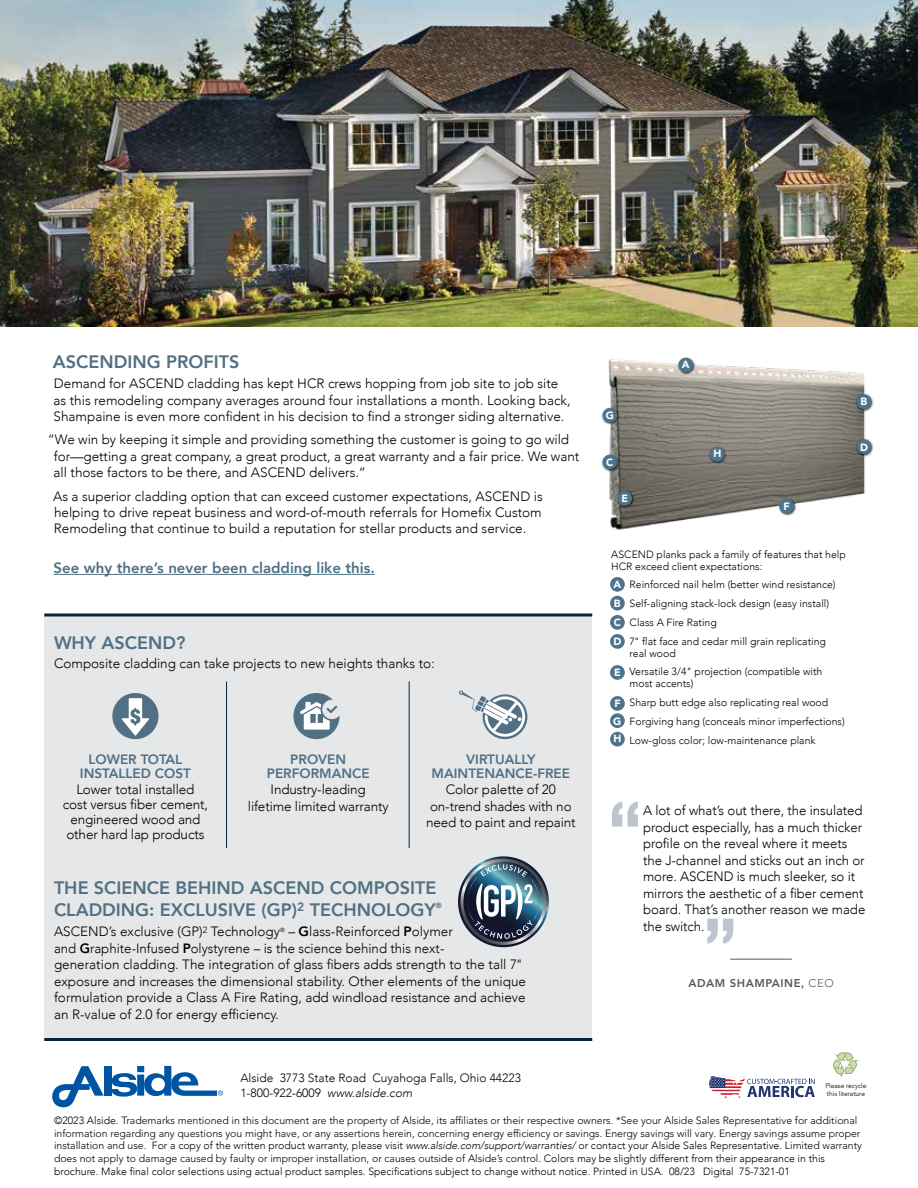
<style>
.page{position:relative;width:918px;height:1188px;background:#fff}
.page>*{position:absolute;margin:0;border:0;box-sizing:border-box;transform-origin:0 0}
.t1{font:800 18px/21.6px "Avenir";color:#517083}
.t2{font:800 15px "Avenir";color:#517083}
.t3{font:300 13.5px/16.5px "Avenir";color:#000}
.t4{font:800 13.5px/13.5px "Avenir";color:#517083;text-align:center}
.t5{font:300 12px/14.4px "Avenir";color:#000}
.t6{font:800 11.25px "Avenir";letter-spacing:.05em;color:#58595b}
.t7{font:300 10.5px/18.8px "Avenir";color:#000}
.t8{font:300 10.5px/12.6px "Avenir LT Pro";color:#000}
.t9{font:900 10.5px "Avenir";color:#fff}
.t10{font:800 7.5px "Avenir";color:#517083}
.t11{font:300 6.75px/8.1px "Avenir";letter-spacing:-.01em;color:#000}
.t12{font:300 6px "Avenir";color:#000}
.s1{color:#4c748b}
.s2{font-weight:800}
.s3{font-weight:300}
.s4{font-style:italic}
.s5{font-family:"Avenir"}
.s6{font-family:"Avenir LT Pro"}
</style>
<div class="page">
<div style="left:45px;top:615px;width:547px;height:425px;background:#e5e7e9"></div>
<hr style="left:54px;top:574px;width:227px;height:1px;background:#517083">
<hr style="left:281px;top:574px;width:70px;height:1px;background:#4c748b">
<svg style="left:351px;top:574px;width:24px;height:1px"></svg>
<img style="left:0;top:0;width:918px;height:327px">
<img style="left:608px;top:359px;width:257px;height:171px">
<div style="left:112px;top:693px;width:47px;height:46px;background:#517083;border-radius:50%"></div>
<svg style="left:122px;top:698px;width:27px;height:38px"></svg>
<svg style="left:293px;top:693px;width:47px;height:46px"></svg>
<svg style="left:459px;top:690px;width:69px;height:50px"></svg>
<svg style="left:833px;top:1052px;width:26px;height:26px"></svg>
<hr style="left:226px;top:682px;width:1px;height:166px;background:#0a243d">
<hr style="left:409px;top:682px;width:1px;height:166px;background:#0a243d">
<hr style="left:44px;top:614px;width:548px;height:2px;background:#0a243d">
<hr style="left:44px;top:1038px;width:548px;height:3px;background:#0a243d">
<hr style="left:730px;top:959px;width:62px;height:1px;background:#58595b">
<svg style="left:458px;top:856px;width:91px;height:91px"></svg>
<svg style="left:612px;top:802px;width:10px;height:25px"></svg>
<svg style="left:628px;top:802px;width:10px;height:25px"></svg>
<svg style="left:707px;top:919px;width:26px;height:25px"></svg>
<div style="left:677px;top:356px;width:19px;height:19px;background:#000;opacity:.75"></div>
<div style="left:678px;top:358px;width:15px;height:14px;background:#4c748b;border-radius:50%"></div>
<div style="left:610px;top:577px;width:15px;height:15px;background:#4c748b;border-radius:50%"></div>
<div style="left:855px;top:393px;width:19px;height:19px;background:#000;opacity:.75"></div>
<div style="left:857px;top:394px;width:14px;height:15px;background:#4c748b;border-radius:50%"></div>
<div style="left:610px;top:596px;width:15px;height:14px;background:#4c748b;border-radius:50%"></div>
<div style="left:855px;top:438px;width:19px;height:19px;background:#000;opacity:.75"></div>
<div style="left:857px;top:439px;width:14px;height:15px;background:#4c748b;border-radius:50%"></div>
<div style="left:610px;top:634px;width:15px;height:15px;background:#4c748b;border-radius:50%"></div>
<div style="left:778px;top:497px;width:19px;height:19px;background:#000;opacity:.75"></div>
<div style="left:779px;top:499px;width:15px;height:14px;background:#4c748b;border-radius:50%"></div>
<div style="left:610px;top:696px;width:15px;height:15px;background:#4c748b;border-radius:50%"></div>
<div style="left:709px;top:446px;width:18px;height:19px;background:#000;opacity:.75"></div>
<div style="left:710px;top:447px;width:15px;height:15px;background:#4c748b;border-radius:50%"></div>
<div style="left:610px;top:732px;width:15px;height:14px;background:#4c748b;border-radius:50%"></div>
<div style="left:601px;top:407px;width:19px;height:19px;background:#000;opacity:.75"></div>
<div style="left:603px;top:408px;width:14px;height:15px;background:#4c748b;border-radius:50%"></div>
<div style="left:610px;top:713px;width:15px;height:15px;background:#4c748b;border-radius:50%"></div>
<div style="left:601px;top:453px;width:19px;height:19px;background:#000;opacity:.75"></div>
<div style="left:603px;top:455px;width:14px;height:14px;background:#4c748b;border-radius:50%"></div>
<div style="left:610px;top:615px;width:15px;height:15px;background:#4c748b;border-radius:50%"></div>
<div style="left:616px;top:490px;width:19px;height:19px;background:#000;opacity:.75"></div>
<div style="left:617px;top:491px;width:15px;height:15px;background:#4c748b;border-radius:50%"></div>
<div style="left:610px;top:665px;width:15px;height:15px;background:#4c748b;border-radius:50%"></div>
<svg style="left:709px;top:1076px;width:4px;height:10px"></svg>
<svg style="left:747px;top:1079px;width:68px;height:18px"></svg>
<div style="left:137px;top:1066px;width:7px;height:6px;background:#0054a4"></div>
<div style="left:137px;top:1075px;width:7px;height:21px;background:#0054a4"></div>
<div style="left:104px;top:1066px;width:7px;height:30px;background:#0054a4"></div>
<svg style="left:111px;top:1073px;width:26px;height:24px"></svg>
<svg style="left:52px;top:1066px;width:52px;height:41px"></svg>
<svg style="left:144px;top:1066px;width:79px;height:30px"></svg>
<h1 class="t1" style="left:53px;top:351px;width:188px">ASCENDING PROFITS</h1>
<p class="t3" style="left:54px;top:375px;width:519px">Demand for ASCEND cladding has kept HCR crews hopping from job site to job site as this remodeling company averages around four installations a month. Looking back,<br>Shampaine is even more confident in his decision to find a stronger siding alternative.</p>
<p class="t3" style="left:54px;top:431px;width:527px;text-indent:-6px">“We win by keeping it simple and providing something the customer is going to go wild for—getting a great company, a great product, a great warranty and a fair price. We want all those factors to be there, and ASCEND delivers.”</p>
<p class="t3" style="left:53px;top:488px;width:491px;text-align:justify">As a superior cladding option that can exceed customer expectations, ASCEND is helping to drive repeat business and word-of-mouth referrals for Homefix Custom Remodeling that continue to build a reputation for stellar products and service.</p>
<p class="t2" style="left:54px;top:556px;width:323px">See why there’s never been clad<span class="s1">ding like t</span>his.</p>
<h1 class="t1" style="left:54px;top:632px;width:133px">WHY ASCEND?</h1>
<p class="t3" style="left:54px;top:655px;width:382px">Composite cladding can take projects to new heights thanks to:</p>
<p class="t4" style="left:80px;top:753px;width:112px">LOWER TOTAL<br>INSTALLED COST</p>
<p class="t3" style="left:63px;top:782px;width:147px;line-height:15px;text-align:center">Lower total installed cost versus fiber cement, engineered wood and other hard lap products</p>
<p class="t4" style="left:267px;top:753px;width:104px">PROVEN<br>PERFORMANCE</p>
<p class="t3" style="left:248px;top:781px;width:142px;text-align:center">Industry-leading lifetime limited warranty</p>
<p class="t4" style="left:432px;top:753px;width:140px">VIRTUALLY<br>MAINTENANCE-FREE</p>
<p class="t3" style="left:426px;top:781px;width:151px;text-align:center">Color palette of 20 on-trend shades with no need to paint and repaint</p>
<h1 class="t1" style="left:54px;top:877px;width:384px">THE SCIENCE BEHIND ASCEND COMPOSITE<br>CLADDING: EXCLUSIVE (GP)<sup>2</sup> TECHNOLOGY</h1>
<p class="t10" style="left:436px;top:900px;width:7px">®</p>
<p class="t3" style="left:54px;top:924px;width:474px;text-indent:234px">– <span class="s2">G</span>lass-Reinforced <span class="s2">P</span>olymer<br>and <span class="s2">G</span>raphite-Infused <span class="s2">P</span>olystyrene – is the science behind this next-<br>generation cladding. The integration of glass fibers adds strength to the tall 7" exposure and increases the dimensional stability. Other elements of the unique formulation provide a Class A Fire Rating, add windload resistance and achieve an R-value of 2.0 for energy efficiency.</p>
<p class="t3" style="left:54px;top:924px;width:228px">ASCEND’s exclusive (GP)<sup>2</sup> Technology</p>
<p class="t12" style="left:280px;top:926px;width:6px">®</p>
<p class="t9" style="left:606px;top:407px;width:10px">G</p>
<p class="t9" style="left:606px;top:453px;width:9px">C</p>
<p class="t9" style="left:621px;top:489px;width:8px">E</p>
<p class="t9" style="left:682px;top:356px;width:9px">A</p>
<p class="t9" style="left:713px;top:445px;width:9px">H</p>
<p class="t9" style="left:784px;top:497px;width:8px">F</p>
<p class="t9" style="left:861px;top:393px;width:8px">B</p>
<p class="t9" style="left:860px;top:438px;width:9px">D</p>
<p class="t7" style="left:611px;top:548px;width:236px;line-height:12px">ASCEND planks pack a family of features that help<br>HCR exceed client expectations:</p>
<p class="t7" style="left:630px;top:575px;width:207px">Reinforced nail helm (better wind resistance)<br>Self-aligning stack-lock design (easy install)<br>Class A Fire Rating<br>7" flat face and cedar mill grain replicating</p>
<p class="t7" style="left:630px;top:644px;width:194px">real wood<br>Versatile 3/4" projection (compatible with</p>
<p class="t7" style="left:630px;top:674px;width:217px">most accents)<br>Sharp butt edge also replicating real wood Forgiving hang (conceals minor imperfections)<br>Low-gloss color; low-maintenance plank</p>
<p class="t9" style="left:614px;top:575px;width:9px">A</p>
<p class="t9" style="left:614px;top:594px;width:8px">B</p>
<p class="t9" style="left:614px;top:614px;width:9px">C</p>
<p class="t9" style="left:614px;top:633px;width:9px">D</p>
<p class="t9" style="left:614px;top:663px;width:8px">E</p>
<p class="t9" style="left:615px;top:694px;width:8px">F</p>
<p class="t9" style="left:613px;top:712px;width:10px">G</p>
<p class="t9" style="left:614px;top:730px;width:9px">H</p>
<p class="t3" style="left:643px;top:802px;width:224px">A lot of what’s out there, the insulated product especially, has a much thicker profile on the reveal where it meets the J-channel and sticks out an inch or more. ASCEND is much sleeker, so it mirrors the aesthetic of a fiber cement board. That’s another reason we made the switch.</p>
<p class="t6" style="left:688px;top:975px;width:147px">ADAM SHAMPAINE, <span class="s3">CEO</span></p>
<p class="t5" style="left:240px;top:1071px;width:282px">Alside 3773 State Road Cuyahoga Falls, Ohio 44223<br>1-800-922-6009 <span class="s4">www.alside.com</span></p>
<p class="t8" style="left:54px;top:1114px;width:808px"><span class="s5">©2023 Alside.</span> Trademarks mentioned in this document are the property of Alside, its affiliates or their respective owners. <span class="s5">*</span>See your Alside Sales Representative for additional information regarding any questions you might have, or any assertions herein, concerning energy efficiency or savings. Energy savings will vary. Energy savings assume proper</p>
<p class="t7" style="left:54px;top:1136px;width:810px"><span class="s6">installation and use.</span> For a copy of the written product warranty, please visit <span class="s4">www.alside.com/support/warranties/</span> or contact your Alside Sales Representative. <span class="s6">Limited warranty</span></p>
<p class="t8" style="left:54px;top:1152px;width:773px">does not apply to damage caused by faulty or improper installation, or causes outside of Alside’s control. <span class="s5">Colors may be slightly different from their appearance in this</span></p>
<p class="t7" style="left:54px;top:1162px;width:737px">brochure. Make final color selections using actual product samples. Specifications subject to change without notice. Printed in USA. 08/23 Digital 75-7321-01</p>
<p class="t11" style="left:825px;top:1081px;width:43px">Please recycle this literature</p>
</div>
